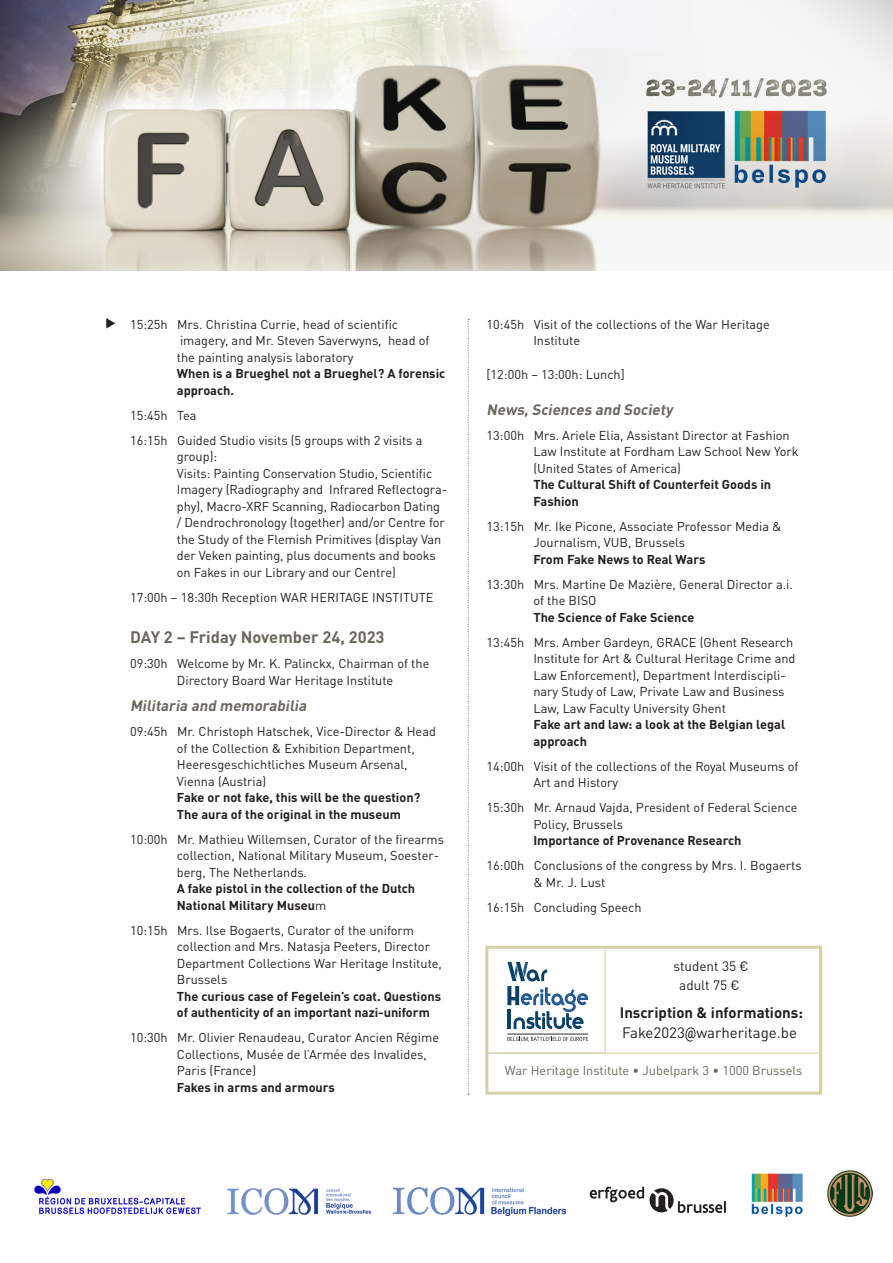
<style>
.page{position:relative;width:893px;height:1263px;background:#fff}
.page>*{position:absolute;margin:0;border:0;box-sizing:border-box;transform-origin:0 0}
.t1{font:700 16.5px "DINOT";color:#6a685d}
.t2{font:700 15px/19.5px "DINOT";color:#231f20}
.t3{font:italic 700 15px "DINOT";color:#6a685d}
.t4{font:13.5px "DINOT";color:#231f20}
.t5{font:12.75px/16.5px "DINOT";color:#231f20}
.t6{font:12.75px "DINOT";color:#6a685d}
.s1{font-weight:700}
.s2{font-weight:400}
.s3{font-family:"Roboto Condensed";font-weight:400}
</style>
<div class="page">
<svg style="left:468px;top:319px;width:1px;height:776px"></svg>
<div style="left:485px;top:946px;width:337px;height:148px;border:3px solid #d7cfa5"></div>
<svg style="left:507px;top:1037px;width:81px;height:5px"></svg>
<hr style="left:507px;top:1034px;width:81px;height:1px;background:#2a2e31">
<svg style="left:507px;top:962px;width:81px;height:67px"></svg>
<img style="left:0;top:0;width:893px;height:270px">
<img style="left:34px;top:1178px;width:167px;height:37px">
<img style="left:227px;top:1188px;width:143px;height:26px">
<img style="left:827px;top:1170px;width:46px;height:46px">
<img style="left:751px;top:1173px;width:51px;height:43px">
<img style="left:394px;top:1187px;width:172px;height:28px">
<svg style="left:590px;top:1187px;width:136px;height:26px"></svg>
<div style="left:486px;top:947px;width:335px;height:106px;border:1px solid #d7cfa5"></div>
<div style="left:486px;top:947px;width:119px;height:106px;border:1px solid #d7cfa5"></div>
<p class="t5" style="left:177px;top:316px;width:270px;text-indent:-47px">15:25h Mrs. Christina Currie, head of scientific imagery, and Mr. Steven Saverwyns, head of the painting analysis laboratory<br><span class="s1">When is a Brueghel not a Brueghel? A forensic approach.</span></p>
<p class="t5" style="left:130px;top:407px;width:68px">15:45h Tea</p>
<p class="t5" style="left:177px;top:432px;width:272px;text-indent:-47px">16:15h Guided Studio visits (5 groups with 2 visits a group):<br>Visits: Painting Conservation Studio, Scientific Imagery (Radiography and Infrared Reflectogra&shy;phy), Macro-XRF Scanning, Radiocarbon Dating / Dendrochronology (together) and/or Centre for the Study of the Flemish Primitives (display Van der Veken painting, plus documents and books on Fakes in our Library and our Centre)</p>
<p class="t5" style="left:130px;top:589px;width:305px">17:00h – 18:30h Reception WAR HERITAGE INSTITUTE</p>
<p class="t1" style="left:130px;top:626px;width:256px">DAY 2 – Friday November 24, 2023</p>
<p class="t5" style="left:177px;top:655px;width:254px;text-indent:-47px">09:30h Welcome by Mr. K. Palinckx, Chairman of the<br>Directory Board War Heritage Institute</p>
<p class="t3" style="left:130px;top:696px;width:181px">Militaria and memorabilia</p>
<p class="t5" style="left:177px;top:723px;width:261px;text-indent:-47px">09:45h Mr. Christoph Hatschek, Vice-Director &amp; Head of the Collection &amp; Exhibition Department, Heeresgeschichtliches Museum Arsenal, Vienna (Austria)<br><span class="s1">Fake or not fake, this will be the question?<br>The aura of the original in the museum</span></p>
<p class="t5" style="left:177px;top:831px;width:269px;text-indent:-47px">10:00h Mr. Mathieu Willemsen, Curator of the firearms collection, National Military Museum, Soester&shy;berg, The Netherlands.<br><span class="s1">A fake pistol in the collection of the Dutch National Military Museu</span>m</p>
<p class="t5" style="left:177px;top:922px;width:267px;text-indent:-47px">10:15h Mrs. Ilse Bogaerts, Curator of the uniform collection and Mrs. Natasja Peeters, Director Department Collections War Heritage Institute, Brussels<br><span class="s1">The curious case of Fegelein’s coat. Questions of authenticity of an important nazi-uniform</span></p>
<p class="t5" style="left:177px;top:1029px;width:264px;text-indent:-47px">10:30h Mr. Olivier Renaudeau, Curator Ancien Régime Collections, Musée de l’Armée des Invalides, Paris (France)<br><span class="s1">Fakes in arms and armours</span></p>
<p class="t5" style="left:533px;top:316px;width:238px;text-indent:-47px">10:45h Visit of the collections of the War Heritage<br>Institute</p>
<p class="t5" style="left:487px;top:366px;width:140px">[12:00h – 13:00h: Lunch]</p>
<p class="t3" style="left:487px;top:399px;width:191px">News,Sciences and Society</p>
<p class="t5" style="left:533px;top:427px;width:267px;text-indent:-47px">13:00h Mrs. Ariele Elia, Assistant Director at Fashion Law Institute at Fordham Law School New York (United States of America)<br><span class="s1">The Cultural Shift of Counterfeit Goods in Fashion</span></p>
<p class="t5" style="left:533px;top:518px;width:250px;text-indent:-47px">13:15h Mr. Ike Picone, Associate Professor Media &amp;<br>Journalism, VUB, Brussels<br><span class="s1">From Fake News to Real Wars</span></p>
<p class="t5" style="left:533px;top:576px;width:261px;text-indent:-47px">13:30h Mrs. Martine De Mazière, General Director a.i. of the BISO<br><span class="s1">The Science of Fake Science</span></p>
<p class="t5" style="left:533px;top:634px;width:264px;text-indent:-47px">13:45h Mrs. Amber Gardeyn, GRACE (Ghent Research Institute for Art &amp; Cultural Heritage Crime and Law Enforcement), Department Interdiscipli&shy;nary Study of Law, Private Law and Business Law, Law Faculty University Ghent<br><span class="s1">Fake art and law: a look at the Belgian legal approach</span></p>
<p class="t5" style="left:533px;top:758px;width:267px;text-indent:-47px">14:00h Visit of the collections of the Royal Museums of<br>Art and History</p>
<p class="t5" style="left:533px;top:799px;width:266px;text-indent:-47px">15:30h Mr. Arnaud Vajda, President of Federal Science<br>Policy, Brussels<br><span class="s1">Importance of Provenance Research</span></p>
<p class="t5" style="left:533px;top:857px;width:270px;text-indent:-47px">16:00h Conclusions of the congress by Mrs. I. Bogaerts &amp; Mr. J. Lust</p>
<p class="t5" style="left:487px;top:899px;width:157px">16:15h Concluding Speech</p>
<p class="t4" style="left:673px;top:958px;width:77px">student 35 €</p>
<p class="t4" style="left:679px;top:977px;width:62px">adult 75 €</p>
<p class="t2" style="left:620px;top:1003px;width:185px">Inscription &amp; informations:<br><span class="s2">Fake2023</span><span class="s3">@</span><span class="s2">warheritage.be</span></p>
<p class="t6" style="left:505px;top:1062px;width:299px">War Heritage Institute • Jubelpark 3 • 1000 Brussels</p>
</div>
